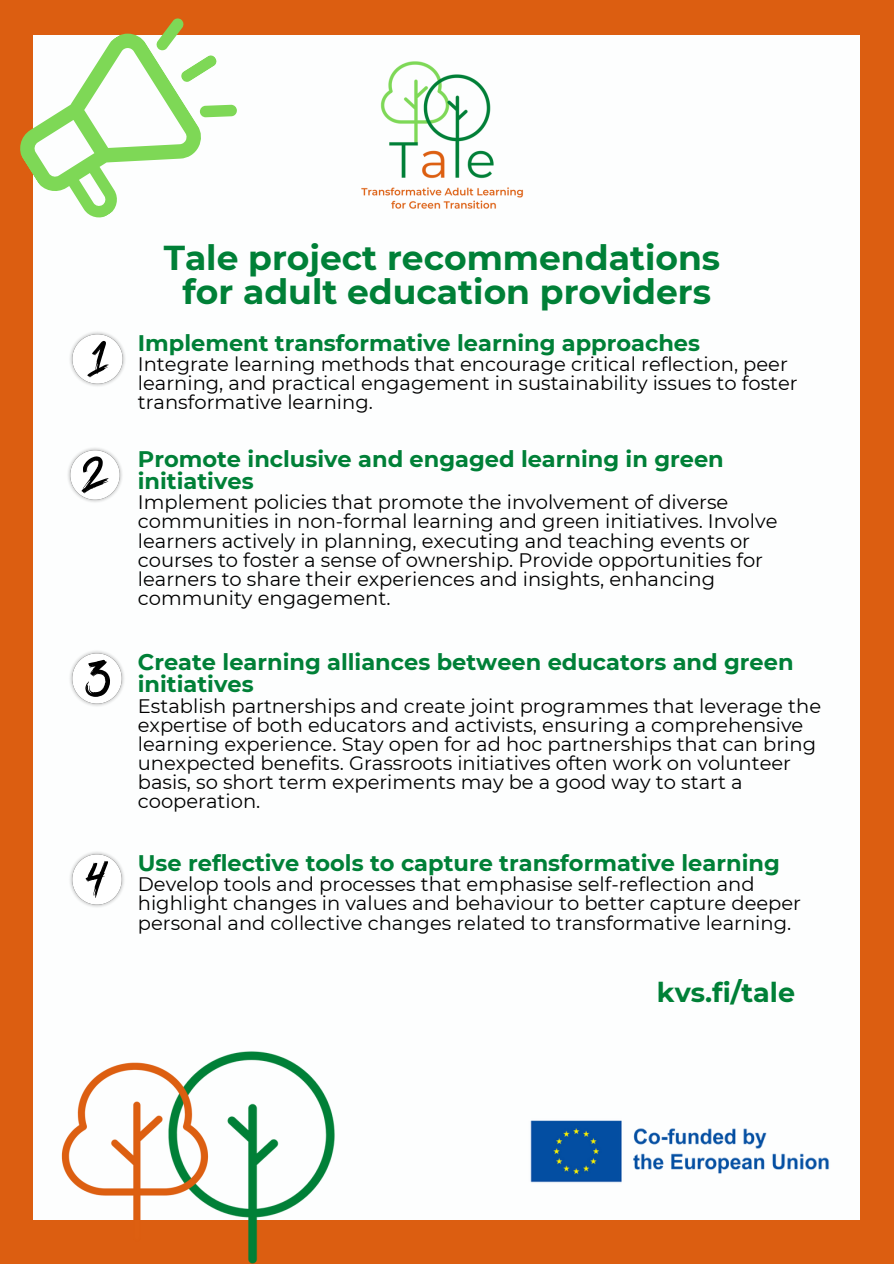
<style>
.page{position:relative;width:894px;height:1264px;background:#fff}
.page>*{position:absolute;margin:0;border:0;box-sizing:border-box;transform-origin:0 0}
.t1{font:700 34.5px/33.8px "Montserrat";color:#008037;text-align:center}
.t2{font:700 27px "Montserrat";color:#008037}
.t3{font:700 22.5px/22.5px "Montserrat";color:#008037}
.t4{font:19.5px/19.2px "Montserrat";color:#000}
</style>
<div class="page">
<div style="left:0;top:0;width:893px;height:1263px;background:#dc5e11"></div>
<div style="left:34px;top:35px;width:825px;height:1184px;background:#fdfefe"></div>
<img style="left:236px;top:1051px;width:143px;height:212px">
<img style="left:70px;top:332px;width:55px;height:54px">
<svg style="left:87px;top:340px;width:22px;height:37px"></svg>
<img style="left:70px;top:852px;width:54px;height:55px">
<img style="left:68px;top:448px;width:54px;height:54px">
<svg style="left:81px;top:456px;width:27px;height:37px"></svg>
<img style="left:70px;top:651px;width:54px;height:55px">
<svg style="left:85px;top:659px;width:25px;height:38px"></svg>
<svg style="left:85px;top:860px;width:23px;height:38px"></svg>
<img style="left:34px;top:1053px;width:202px;height:167px">
<img style="left:530px;top:1120px;width:299px;height:63px">
<img style="left:361px;top:61px;width:162px;height:148px">
<svg style="left:20px;top:18px;width:217px;height:219px"></svg>
<p class="t1" style="left:164px;top:241px;width:558px">Tale project recommendations for adult education providers</p>
<p class="t3" style="left:138px;top:331px;width:563px">Implement transformative learning approaches</p>
<p class="t4" style="left:138px;top:354px;width:661px">Integrate learning methods that encourage critical reflection, peer learning, and practical engagement in sustainability issues to foster transformative learning.</p>
<h1 class="t3" style="left:138px;top:447px;width:587px">Promote inclusive and engaged learning in green initiatives</h1>
<p class="t4" style="left:138px;top:493px;width:641px">Implement policies that promote the involvement of diverse communities in non-formal learning and green initiatives. Involve learners actively in planning, executing and teaching events or courses to foster a sense of ownership. Provide opportunities for learners to share their experiences and insights, enhancing community engagement.</p>
<p class="t3" style="left:138px;top:650px;width:657px">Create learning alliances between educators and green initiatives</p>
<p class="t4" style="left:138px;top:696px;width:684px">Establish partnerships and create joint programmes that leverage the expertise of both educators and activists, ensuring a comprehensive learning experience. Stay open for ad hoc partnerships that can bring unexpected benefits. Grassroots initiatives often work on volunteer basis, so short term experiments may be a good way to start a cooperation.</p>
<p class="t3" style="left:138px;top:851px;width:643px">Use reflective tools to capture transformative learning</p>
<p class="t4" style="left:138px;top:874px;width:664px">Develop tools and processes that emphasise self-reflection and highlight changes in values and behaviour to better capture deeper personal and collective changes related to transformative learning.</p>
<p class="t2" style="left:656px;top:975px;width:140px">kvs.fi/tale</p>
</div>
